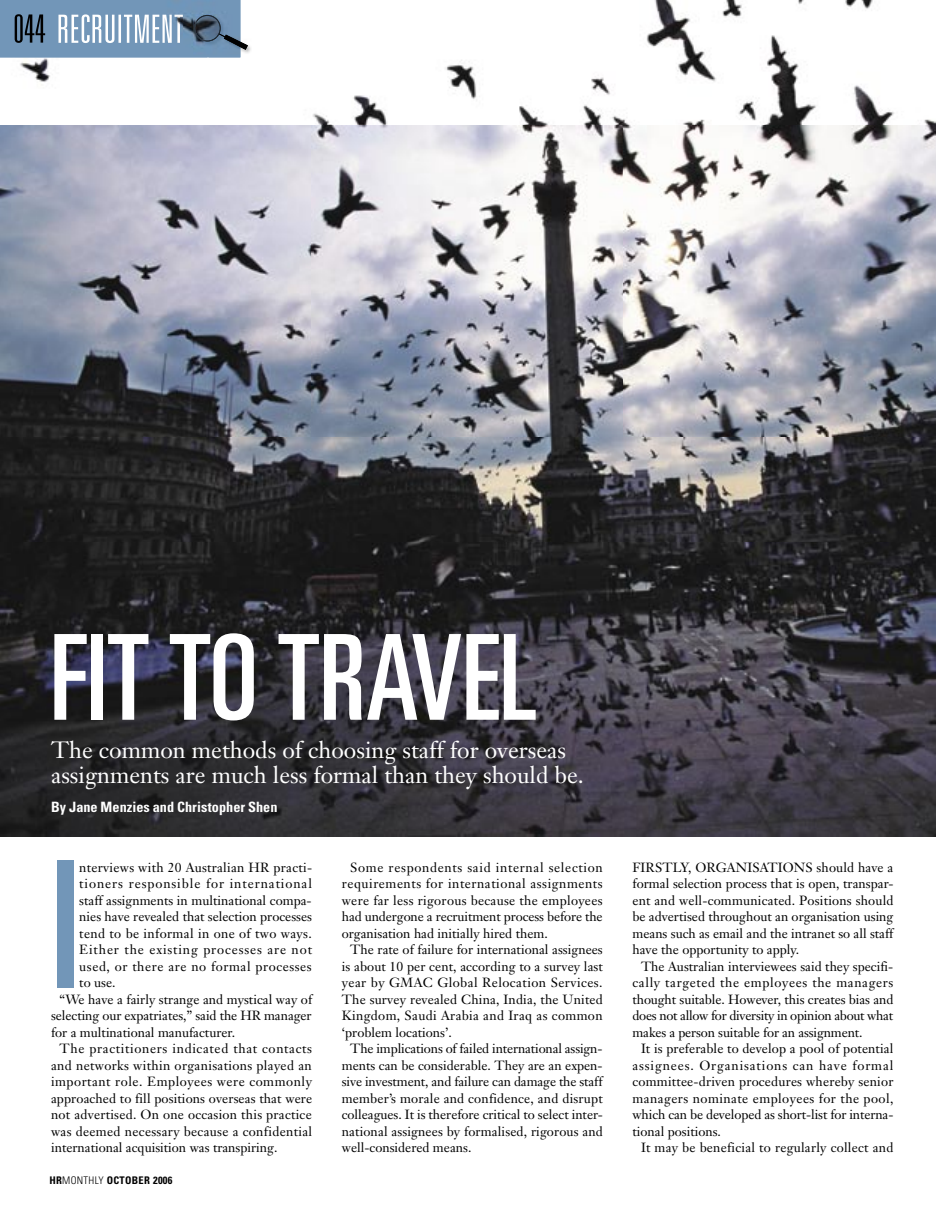
<style>
.page{position:relative;width:936px;height:1212px;background:#fff}
.page>*{position:absolute;margin:0;border:0;box-sizing:border-box;transform-origin:0 0}
.t1{font:ultra-condensed 176.55px "Univers";color:#7296b8;scale:.95 1}
.t2{font:ultra-condensed 118.65px "Univers";color:#fff}
.t3{font:23.25px/24.8px "Janson Text";color:#fff}
.t4{font:700 condensed 14.25px "Univers";color:#fff}
.t5{font:13.2px/16.5px "Janson Text";letter-spacing:.01em;color:#000;text-align:justify}
.t6{font:13.2px "Janson Text";letter-spacing:.05em;color:#000}
.t7{font:13.2px "Janson Text";letter-spacing:.04em;color:#000}
.t8{font:13.2px "Janson Text";letter-spacing:.07em;color:#000}
.t9{font:13.2px "Janson Text";letter-spacing:.065em;color:#000}
.t10{font:13.2px "Janson Text";letter-spacing:.045em;color:#000}
.t11{font:13.2px "Janson Text";letter-spacing:.03em;color:#000}
.t12{font:700 condensed 10.5px "Univers";letter-spacing:.03em;color:#000}
.s1{font-weight:300}
</style>
<div class="page">
<img style="left:0;top:125px;width:935px;height:711px">
<img style="left:208px;top:0;width:727px;height:125px">
<img style="left:0;top:57px;width:208px;height:25px">
<div style="left:0;top:0;width:240px;height:57px;background:#7296b8"></div>
<img style="left:15px;top:14px;width:8px;height:29px">
<img style="left:25px;top:14px;width:20px;height:29px">
<img style="left:58px;top:14px;width:125px;height:29px">
<img style="left:193px;top:14px;width:59px;height:40px">
<img style="left:194px;top:15px;width:27px;height:27px">
<img style="left:195px;top:15px;width:25px;height:26px">
<svg style="left:219px;top:33px;width:29px;height:17px"></svg>
<h2 class="t2" style="left:50px;top:610px;width:488px">FIT TO TRAVEL</h2>
<h3 class="t3" style="left:51px;top:737px;width:534px">The common methods of choosing staff for overseas assignments are much less formal than they should be.</h3>
<p class="t4" style="left:51px;top:798px;width:228px">By Jane Menzies and Christopher Shen</p>
<h1 class="t1" style="left:51px;top:824px;width:31px">I</h1>
<p class="t5" style="left:79px;top:859px;width:234px">nterviews with 20 Australian HR practi-</p>
<p class="t8" style="left:79px;top:875px;width:234px">tioners responsible for international</p>
<p class="t5" style="left:79px;top:892px;width:234px">staff assignments in multinational compa-</p>
<p class="t5" style="left:79px;top:908px;width:234px">nies have revealed that selection processes</p>
<p class="t11" style="left:79px;top:925px;width:234px">tend to be informal in one of two ways.</p>
<p class="t9" style="left:79px;top:941px;width:234px">Either the existing processes are not</p>
<p class="t10" style="left:79px;top:958px;width:234px">used, or there are no formal processes</p>
<p class="t5" style="left:79px;top:974px;width:38px">to use.</p>
<p class="t5" style="left:60px;top:991px;width:254px">“We have a fairly strange and mystical way of</p>
<p class="t5" style="left:51px;top:1007px;width:262px">selecting our expatriates,” said the HR manager</p>
<p class="t5" style="left:51px;top:1024px;width:186px">for a multinational manufacturer.</p>
<p class="t6" style="left:60px;top:1040px;width:254px">The practitioners indicated that contacts</p>
<p class="t5" style="left:51px;top:1057px;width:262px">and networks within organisations played an</p>
<p class="t7" style="left:51px;top:1073px;width:262px">important role. Employees were commonly</p>
<p class="t5" style="left:51px;top:1090px;width:262px">approached to fill positions overseas that were</p>
<p class="t5" style="left:51px;top:1106px;width:262px">not advertised. On one occasion this practice</p>
<p class="t5" style="left:51px;top:1123px;width:262px">was deemed necessary because a confidential</p>
<p class="t5" style="left:51px;top:1139px;width:228px">international acquisition was transpiring.</p>
<p class="t12" style="left:49px;top:1174px;width:125px">HR<span class="s1">MONTHLY</span> OCTOBER 2006</p>
<p class="t5" style="left:342px;top:859px;width:262px;text-indent:9px">Some respondents said internal selection requirements for international assignments were far less rigorous because the employees had undergone a recruitment process before the organisation had initially hired them.</p>
<p class="t5" style="left:342px;top:941px;width:262px;text-indent:9px">The rate of failure for international assignees is about 10 per cent, according to a survey last year by GMAC Global Relocation Services.<br>The survey revealed China, India, the United Kingdom, Saudi Arabia and Iraq as common ‘problem locations’.</p>
<p class="t5" style="left:342px;top:1040px;width:262px;text-indent:9px">The implications of failed international assign&shy;ments can be considerable. They are an expen&shy;sive investment, and failure can damage the staff member’s morale and confidence, and disrupt colleagues. It is therefore critical to select inter&shy;national assignees by formalised, rigorous and well-considered means.</p>
<p class="t5" style="left:632px;top:859px;width:262px">FIRSTLY, ORGANISATIONS should have a formal selection process that is open, transpar&shy;ent and well-communicated. Positions should be advertised throughout an organisation using means such as email and the intranet so all staff have the opportunity to apply.</p>
<p class="t5" style="left:632px;top:958px;width:262px;text-indent:9px">The Australian interviewees said they specifi&shy;cally targeted the employees the managers thought suitable. However, this creates bias and does not allow for diversity in opinion about what makes a person suitable for an assignment.</p>
<p class="t5" style="left:632px;top:1040px;width:262px;text-indent:9px">It is preferable to develop a pool of potential assignees. Organisations can have formal committee-driven procedures whereby senior managers nominate employees for the pool, which can be developed as short-list for interna&shy;tional positions.</p>
<p class="t5" style="left:641px;top:1139px;width:254px">It may be beneficial to regularly collect and</p>
</div>
